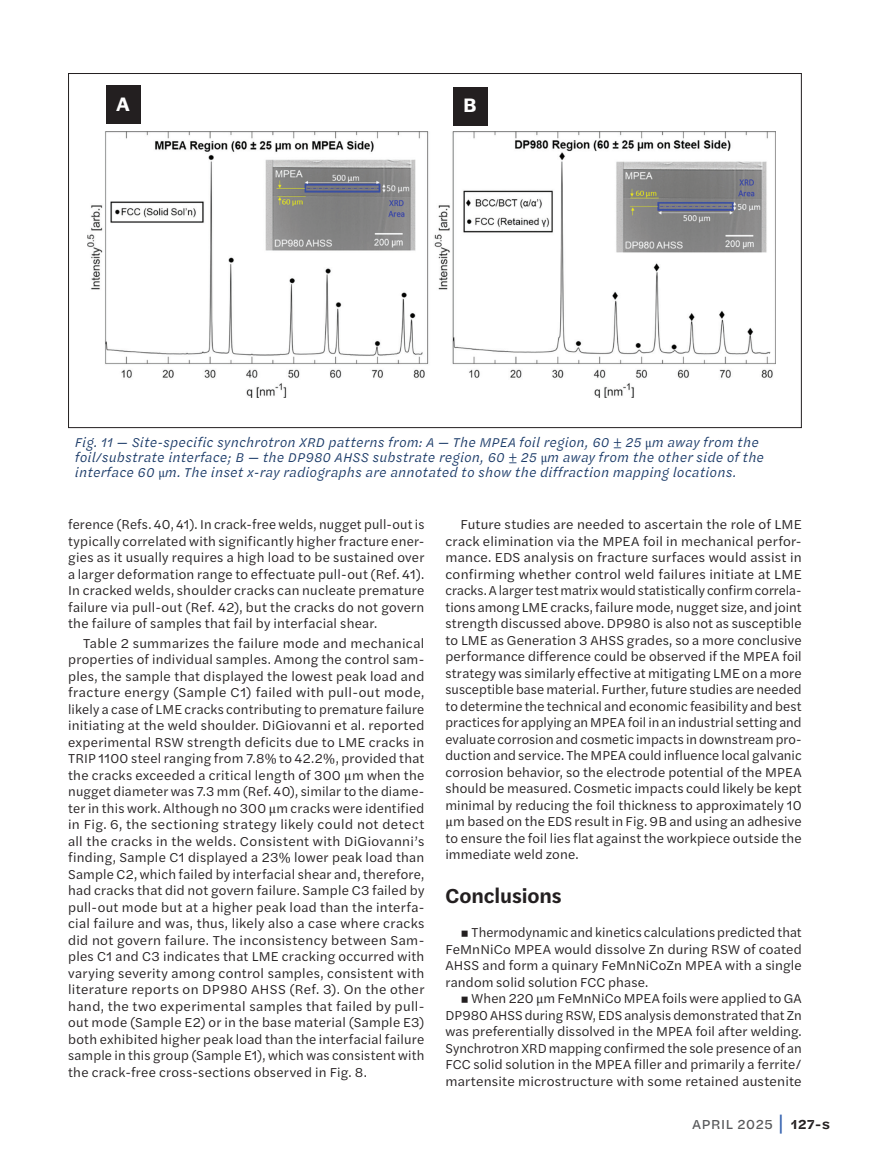
<style>
.page{position:relative;width:870px;height:1174px;background:#fff}
.page>*{position:absolute;margin:0;border:0;box-sizing:border-box;transform-origin:0 0}
.Subhead_14_pt{font:600 21px "Halyard Text";letter-spacing:-.005em;color:#231f20}
.t1{font:600 20.25px "Halyard Display";color:#fff}
.Body_-_Justified{font:13.5px/16.5px "Halyard Text";letter-spacing:.01em;color:#231f20;text-align:justify}
.t2{font:13.5px "Halyard Micro";color:#57585a}
.t3{font:italic 13.2px/15px "Halyard Micro";color:#183866;scale:.91 1}
.s1{font-family:"Cambria Math";font-style:normal}
.s2{font-family:"Cambria Math"}
.s3{font-family:"Minion Pro";font-size:21px}
.s4{font-size:21px;color:#3965b0}
.s5{font-weight:600;color:#231f20}
</style>
<div class="page">
<img style="left:88px;top:132px;width:688px;height:265px">
<div style="left:106px;top:85px;width:34px;height:39px;background:#231f20"></div>
<div style="left:453px;top:87px;width:34px;height:38px;background:#231f20"></div>
<p class="t1" style="left:116px;top:90px;width:15px">A</p>
<p class="t1" style="left:464px;top:91px;width:14px">B</p>
<p class="t3" style="left:75px;top:434px;width:759px">Fig. 11 — Site-specific synchrotron XRD patterns from: A — The MPEA foil region, 60 <span class="s1">±</span> 25 <span class="s1">µ</span>m away from the foil/substrate interface; B — the DP980 AHSS substrate region, 60 <span class="s1">±</span> 25 <span class="s1">µ</span>m away from the other side of the interface 60 <span class="s1">µ</span>m. The inset x-ray radiographs are annotated to show the diffraction mapping locations.</p>
<p class="Body_-_Justified" style="left:68px;top:515px;width:358px">ference (Refs. 40, 41). In crack-free welds, nugget pull-out is typically correlated with significantly higher fracture ener&shy;gies as it usually requires a high load to be sustained over a larger deformation range to effectuate pull-out (Ref. 41).<br>In cracked welds, shoulder cracks can nucleate premature failure via pull-out (Ref. 42), but the cracks do not govern the failure of samples that fail by interfacial shear.</p>
<p class="Body_-_Justified" style="left:68px;top:634px;width:358px;text-indent:15px">Table 2 summarizes the failure mode and mechanical properties of individual samples. Among the control sam&shy;ples, the sample that displayed the lowest peak load and fracture energy (Sample C1) failed with pull-out mode, likely a case of LME cracks contributing to premature failure initiating at the weld shoulder. DiGiovanni et al. reported experimental RSW strength deficits due to LME cracks in TRIP 1100 steel ranging from 7.8<span class="s2">%</span> to 42.2<span class="s2">%</span>, provided that the cracks exceeded a critical length of 300 <span class="s2">µ</span>m when the nugget diameter was 7.3 mm (Ref. 40), similar to the diame&shy;ter in this work. Although no 300 <span class="s2">µ</span>m cracks were identified in Fig. 6, the sectioning strategy likely could not detect all the cracks in the welds. Consistent with DiGiovanni’s finding, Sample C1 displayed a 23<span class="s2">%</span> lower peak load than Sample C2, which failed by interfacial shear and, therefore, had cracks that did not govern failure. Sample C3 failed by pull-out mode but at a higher peak load than the interfa&shy;cial failure and was, thus, likely also a case where cracks did not govern failure. The inconsistency between Sam&shy;ples C1 and C3 indicates that LME cracking occurred with varying severity among control samples, consistent with literature reports on DP980 AHSS (Ref. 3). On the other hand, the two experimental samples that failed by pull&shy;out mode (Sample E2) or in the base material (Sample E3) both exhibited higher peak load than the interfacial failure sample in this group (Sample E1), which was consistent with the crack-free cross-sections observed in Fig. 8.</p>
<p class="Body_-_Justified" style="left:445px;top:515px;width:358px;text-indent:15px">Future studies are needed to ascertain the role of LME crack elimination via the MPEA foil in mechanical perfor&shy;mance. EDS analysis on fracture surfaces would assist in confirming whether control weld failures initiate at LME cracks. A larger test matrix would statistically confirm correla&shy;tions among LME cracks, failure mode, nugget size, and joint strength discussed above. DP980 is also not as susceptible to LME as Generation 3 AHSS grades, so a more conclusive performance difference could be observed if the MPEA foil strategy was similarly effective at mitigating LME on a more susceptible base material. Further, future studies are needed to determine the technical and economic feasibility and best practices for applying an MPEA foil in an industrial setting and evaluate corrosion and cosmetic impacts in downstream pro&shy;duction and service. The MPEA could influence local galvanic corrosion behavior, so the electrode potential of the MPEA should be measured. Cosmetic impacts could likely be kept minimal by reducing the foil thickness to approximately 10 <span class="s2">µ</span>m based on the EDS result in Fig. 9B and using an adhesive to ensure the foil lies flat against the workpiece outside the immediate weld zone.</p>
<p class="Subhead_14_pt" style="left:445px;top:879px;width:118px">Conclusions</p>
<p class="Body_-_Justified" style="left:445px;top:923px;width:358px;text-indent:15px"><span class="s3">■</span> Thermodynamic and kinetics calculations predicted that FeMnNiCo MPEA would dissolve Zn during RSW of coated AHSS and form a quinary FeMnNiCoZn MPEA with a single random solid solution FCC phase.</p>
<p class="Body_-_Justified" style="left:445px;top:989px;width:358px;text-indent:15px"><span class="s3">■</span> When 220 <span class="s2">µ</span>m FeMnNiCo MPEA foils were applied to GA DP980 AHSS during RSW, EDS analysis demonstrated that Zn was preferentially dissolved in the MPEA foil after welding.<br>Synchrotron XRD mapping confirmed the sole presence of an FCC solid solution in the MPEA filler and primarily a ferrite/ martensite microstructure with some retained austenite</p>
<p class="t2" style="left:692px;top:1113px;width:140px">APRIL 2025 <span class="s4">|</span> <span class="s5">127-s</span></p>
</div>
